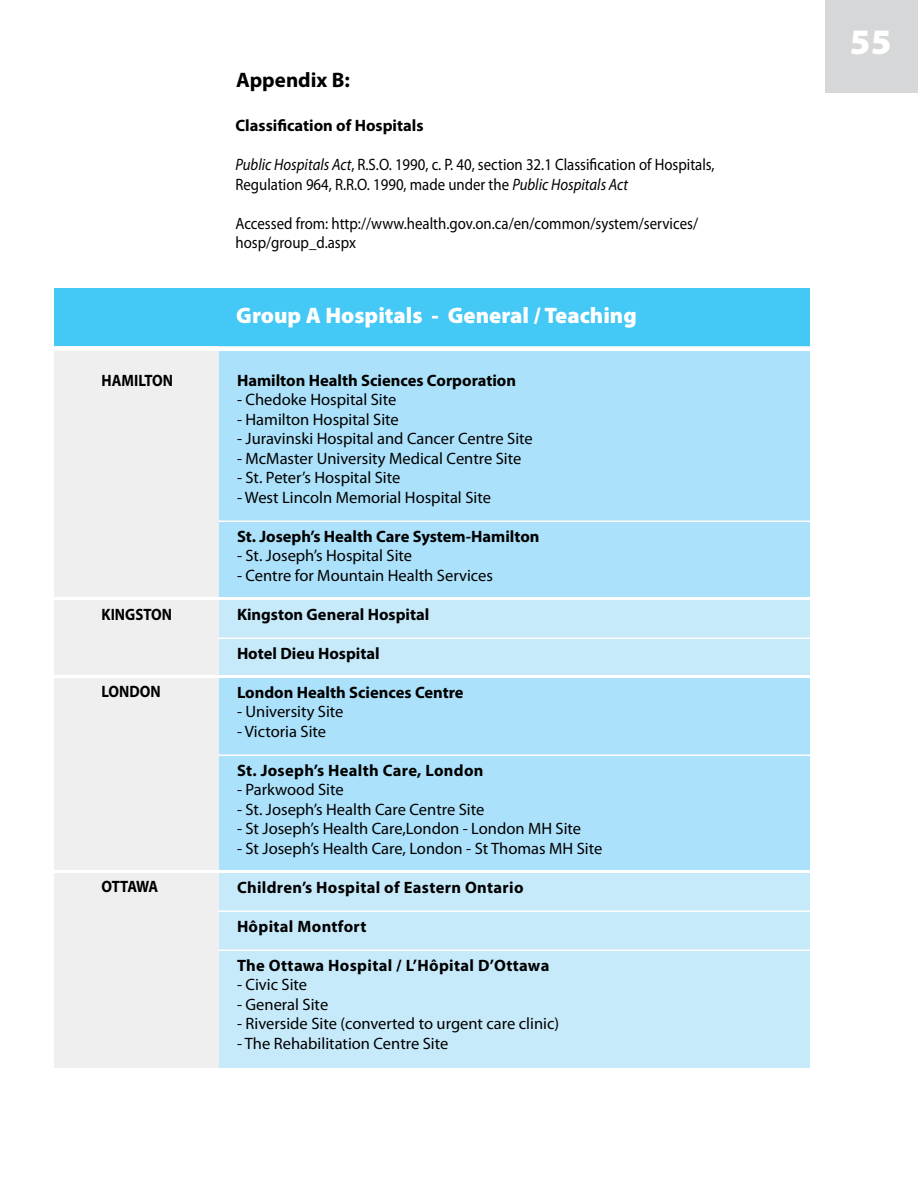
<style>
.page{position:relative;width:918px;height:1188px;background:#fff}
.page>*{position:absolute;margin:0;border:0;box-sizing:border-box;transform-origin:0 0}
.t1{font:900 36px "Myriad Pro";color:#fff}
.t2{font:900 22.5px "Myriad Pro";color:#fff}
.t3{font:700 21px "Myriad Pro";color:#000}
.t4{font:16.5px "Myriad Pro";color:#000}
.t5{font:16.5px/19.5px "Myriad Pro";color:#000;scale:.9 1}
.t6{font:700 16.5px "Myriad Pro";color:#000}
.t7{font:700 16.5px "Myriad Pro";letter-spacing:.02em;color:#000}
.t8{font:700 16.5px "Myriad Pro";color:#000;scale:.9 1}
.s1{font-style:italic}
</style>
<div class="page">
<div style="left:825px;top:0;width:93px;height:93px;background:#d5d7d8"></div>
<div style="left:219px;top:600px;width:591px;height:468px;background:#c7eafb"></div>
<div style="left:219px;top:676px;width:591px;height:194px;background:#abe1fa"></div>
<div style="left:54px;top:288px;width:756px;height:58px;background:#44c8f5"></div>
<div style="left:219px;top:346px;width:591px;height:254px;background:#abe1fa"></div>
<div style="left:54px;top:346px;width:165px;height:722px;background:#efeff0"></div>
<hr style="left:219px;top:520px;width:605px;height:2px;background:#fff">
<hr style="left:27px;top:597px;width:842px;height:3px;background:#fff">
<hr style="left:218px;top:638px;width:606px;height:1px;background:#fff">
<hr style="left:27px;top:675px;width:797px;height:3px;background:#fff">
<hr style="left:21px;top:870px;width:816px;height:3px;background:#fff">
<hr style="left:219px;top:754px;width:651px;height:2px;background:#fff">
<hr style="left:218px;top:910px;width:600px;height:2px;background:#fff">
<hr style="left:219px;top:950px;width:605px;height:1px;background:#fff">
<div style="left:14px;top:346px;width:823px;height:5px;background:#fff"></div>
<p class="t8" style="left:102px;top:369px;width:81px">HAMILTON</p>
<p class="t8" style="left:102px;top:603px;width:80px">KINGSTON</p>
<p class="t8" style="left:102px;top:681px;width:67px">LONDON</p>
<p class="t8" style="left:102px;top:876px;width:65px">OTTAWA</p>
<p class="t3" style="left:236px;top:66px;width:115px">Appendix B:</p>
<p class="t6" style="left:236px;top:114px;width:190px">Classification of Hospitals</p>
<p class="t5" style="left:236px;top:155px;width:534px"><span class="s1">Public Hospitals Act</span>, R.S.O. 1990, c. P. 40, section 32.1 Classification of Hospitals,<br>Regulation 964, R.R.O. 1990, made under the <span class="s1">Public Hospitals Act</span></p>
<p class="t5" style="left:236px;top:213px;width:516px">Accessed from: http://www.health.gov.on.ca/en/common/system/services/ hosp/group_d.aspx</p>
<h2 class="t2" style="left:236px;top:301px;width:402px">Group A Hospitals - General / Teaching</h2>
<p class="t6" style="left:237px;top:369px;width:281px">Hamilton Health Sciences Corporation</p>
<p class="t4" style="left:237px;top:389px;width:161px">- Chedoke Hospital Site</p>
<p class="t4" style="left:237px;top:409px;width:163px">- Hamilton Hospital Site</p>
<p class="t4" style="left:237px;top:428px;width:297px">- Juravinski Hospital and Cancer Centre Site</p>
<p class="t4" style="left:237px;top:448px;width:286px">- McMaster University Medical Centre Site</p>
<p class="t4" style="left:237px;top:467px;width:165px">- St. Peter’s Hospital Site</p>
<p class="t4" style="left:237px;top:487px;width:256px">- West Lincoln Memorial Hospital Site</p>
<p class="t6" style="left:237px;top:525px;width:304px">St. Joseph’s Health Care System-Hamilton</p>
<p class="t4" style="left:237px;top:545px;width:177px">- St. Joseph’s Hospital Site</p>
<p class="t4" style="left:237px;top:565px;width:258px">- Centre for Mountain Health Services</p>
<p class="t6" style="left:237px;top:603px;width:194px">Kingston General Hospital</p>
<p class="t6" style="left:237px;top:642px;width:144px">Hotel Dieu Hospital</p>
<p class="t6" style="left:237px;top:681px;width:228px">London Health Sciences Centre</p>
<p class="t4" style="left:237px;top:701px;width:108px">- University Site</p>
<p class="t4" style="left:237px;top:721px;width:91px">- Victoria Site</p>
<p class="t7" style="left:237px;top:759px;width:248px">St. Joseph’s Health Care, London</p>
<p class="t4" style="left:237px;top:779px;width:108px">- Parkwood Site</p>
<p class="t4" style="left:237px;top:799px;width:249px">- St. Joseph’s Health Care Centre Site</p>
<p class="t4" style="left:237px;top:818px;width:346px">- St Joseph’s Health Care,London - London MH Site</p>
<p class="t4" style="left:237px;top:838px;width:367px">- St Joseph’s Health Care, London - St Thomas MH Site</p>
<p class="t7" style="left:237px;top:876px;width:288px">Children’s Hospital of Eastern Ontario</p>
<p class="t7" style="left:237px;top:915px;width:131px">Hôpital Montfort</p>
<p class="t7" style="left:237px;top:954px;width:314px">The Ottawa Hospital / L’Hôpital D’Ottawa</p>
<p class="t4" style="left:237px;top:974px;width:72px">- Civic Site</p>
<p class="t4" style="left:237px;top:994px;width:93px">- General Site</p>
<p class="t4" style="left:237px;top:1013px;width:324px">- Riverside Site (converted to urgent care clinic)</p>
<p class="t4" style="left:237px;top:1033px;width:213px">- The Rehabilitation Centre Site</p>
<h1 class="t1" style="left:850px;top:18px;width:43px">55</h1>
</div>
